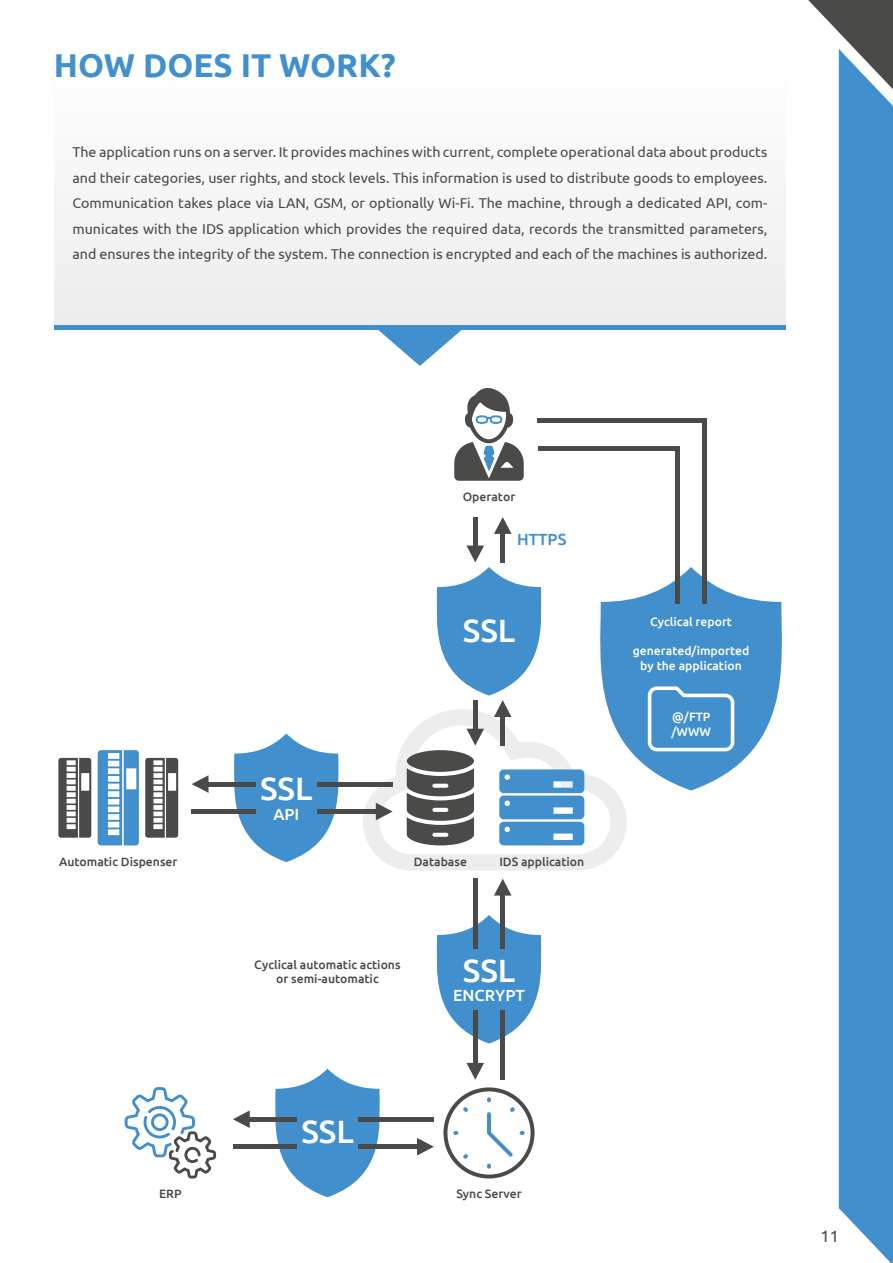
<style>
.page{position:relative;width:893px;height:1263px;background:#fff}
.page>*{position:absolute;margin:0;border:0;box-sizing:border-box;transform-origin:0 0}
.t1{font:700 33px "Ubuntu";color:#418fcd}
.t2{font:500 32.25px "Ubuntu";color:#fff}
.t3{font:16.5px "Ubuntu";color:#4a4a49}
.t4{font:500 16.2px "Ubuntu";color:#fff}
.t5{font:500 16.2px "Ubuntu";color:#418fcd}
.t6{font:14.25px/25.5px "Ubuntu";color:#4a4a49;text-align:justify}
.t7{font:500 12.15px/14.5px "Ubuntu";color:#4a4a49;text-align:center}
.t8{font:500 12.15px/14.5px "Ubuntu";color:#fff}
</style>
<div class="page">
<div style="left:839px;top:119px;width:54px;height:1089px;background:#418fcd"></div>
<svg style="left:839px;top:1208px;width:54px;height:55px"></svg>
<svg style="left:808px;top:0;width:85px;height:119px"></svg>
<div style="left:54px;top:64px;width:732px;height:261px;background:#f5f5f5"></div>
<svg style="left:376px;top:329px;width:87px;height:37px"></svg>
<hr style="left:54px;top:325px;width:732px;height:4px;background:#418fcd">
<svg style="left:227px;top:733px;width:119px;height:129px"></svg>
<svg style="left:454px;top:388px;width:70px;height:93px"></svg>
<svg style="left:145px;top:758px;width:33px;height:80px"></svg>
<svg style="left:58px;top:758px;width:33px;height:80px"></svg>
<svg style="left:98px;top:750px;width:41px;height:95px"></svg>
<svg style="left:192px;top:775px;width:17px;height:18px"></svg>
<hr style="left:207px;top:782px;width:186px;height:4px;background:#4a4a49">
<hr style="left:192px;top:809px;width:185px;height:4px;background:#4a4a49">
<div style="left:256px;top:768px;width:60px;height:60px;background:#418fcd"></div>
<svg style="left:436px;top:915px;width:106px;height:128px"></svg>
<svg style="left:494px;top:879px;width:18px;height:16px"></svg>
<hr style="left:501px;top:894px;width:4px;height:186px;background:#4a4a49">
<svg style="left:466px;top:1063px;width:18px;height:17px"></svg>
<hr style="left:473px;top:879px;width:4px;height:185px;background:#4a4a49">
<div style="left:459px;top:949px;width:60px;height:60px;background:#418fcd"></div>
<svg style="left:443px;top:1087px;width:91px;height:91px"></svg>
<svg style="left:268px;top:1069px;width:119px;height:128px"></svg>
<svg style="left:233px;top:1110px;width:17px;height:18px"></svg>
<hr style="left:248px;top:1117px;width:186px;height:4px;background:#4a4a49">
<svg style="left:417px;top:1138px;width:17px;height:17px"></svg>
<hr style="left:233px;top:1145px;width:185px;height:4px;background:#4a4a49">
<div style="left:297px;top:1103px;width:61px;height:60px;background:#418fcd"></div>
<svg style="left:125px;top:1087px;width:91px;height:91px"></svg>
<svg style="left:363px;top:546px;width:264px;height:324px"></svg>
<hr style="left:473px;top:517px;width:4px;height:30px;background:#4a4a49">
<svg style="left:494px;top:517px;width:18px;height:17px"></svg>
<hr style="left:501px;top:533px;width:4px;height:29px;background:#4a4a49">
<svg style="left:588px;top:567px;width:194px;height:223px;fill:#418fcd"></svg>
<hr style="left:538px;top:419px;width:169px;height:4px;background:#4a4a49">
<hr style="left:538px;top:446px;width:141px;height:4px;background:#4a4a49">
<hr style="left:703px;top:419px;width:4px;height:185px;background:#4a4a49">
<hr style="left:675px;top:446px;width:4px;height:158px;background:#4a4a49">
<svg style="left:648px;top:686px;width:86px;height:65px;background:#60a1d5"></svg>
<h1 class="t1" style="left:54px;top:45px;width:343px">HOW DOES IT WORK?</h1>
<p class="t6" style="left:72px;top:139px;width:696px">The application runs on a server. It provides machines with current, complete operational data about products and their categories, user rights, and stock levels. This information is used to distribute goods to employees.<br>Communication takes place via LAN, GSM, or optionally Wi-Fi. The machine, through a dedicated API, com&shy;municates with the IDS application which provides the required data, records the transmitted parameters, and ensures the integrity of the system. The connection is encrypted and each of the machines is authorized.</p>
<p class="t7" style="left:463px;top:489px;width:54px">Operator</p>
<p class="t5" style="left:517px;top:529px;width:51px">HTTPS</p>
<h2 class="t2" style="left:260px;top:768px;width:54px">SSL</h2>
<p class="t4" style="left:273px;top:803px;width:27px">API</p>
<h2 class="t2" style="left:463px;top:610px;width:54px">SSL</h2>
<p class="t7" style="left:59px;top:854px;width:120px">Automatic Dispenser</p>
<p class="t7" style="left:414px;top:854px;width:55px">Database</p>
<p class="t7" style="left:499px;top:854px;width:86px">IDS application</p>
<p class="t7" style="left:159px;top:1186px;width:24px">ERP</p>
<p class="t7" style="left:254px;top:956px;width:148px">Cyclical automatic actions or semi-automatic</p>
<h2 class="t2" style="left:301px;top:1111px;width:54px">SSL</h2>
<h2 class="t2" style="left:463px;top:950px;width:54px">SSL</h2>
<p class="t4" style="left:453px;top:985px;width:73px">ENCRYPT</p>
<p class="t7" style="left:456px;top:1186px;width:67px">Sync Server</p>
<p class="t8" style="left:650px;top:614px;width:83px">Cyclical report</p>
<p class="t8" style="left:633px;top:643px;width:118px;text-align:center">generated/imported by the application</p>
<p class="t8" style="left:671px;top:709px;width:41px">@/FTP /WWW</p>
<p class="t3" style="left:820px;top:1226px;width:20px">11</p>
</div>
